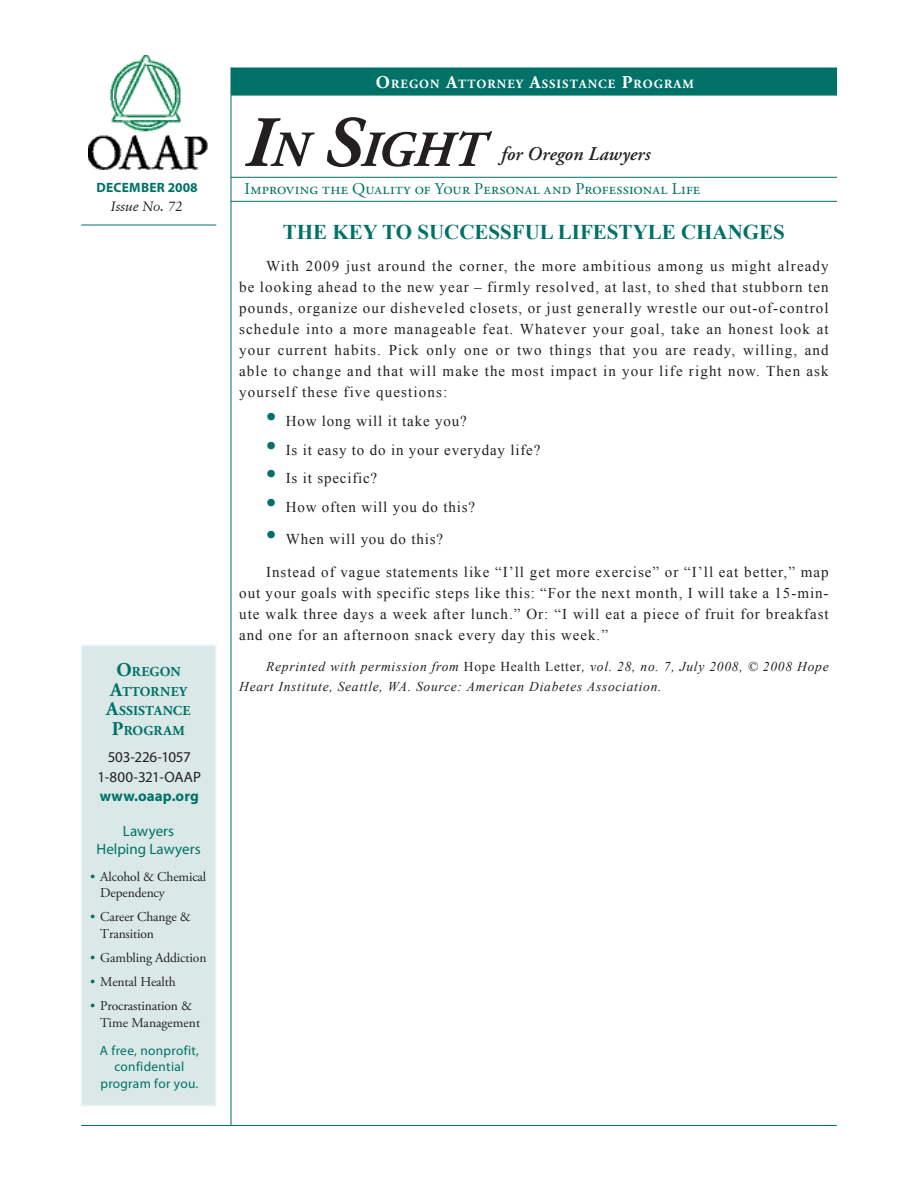
<style>
.page{position:relative;width:918px;height:1188px;background:#fff}
.page>*{position:absolute;margin:0;border:0;box-sizing:border-box;transform-origin:0 0}
.PLF_COVER{font:italic 700 50.4px "Adobe Garamond Pro";color:#231f20}
.Story_Head{font:700 21px "Times New Roman";color:#007167}
.t1{font:italic 600 19.5px "Adobe Garamond Pro";letter-spacing:.005em;color:#231f20}
.t2{font:16.5px "Adobe Garamond Pro";letter-spacing:.01em;color:#007167}
.Body_Text{font:15px/21px "Times New Roman";letter-spacing:.065em;color:#231f20;text-align:justify}
.subhead{font:15px/19.5px "Myriad Pro";letter-spacing:-.01em;color:#231f20;text-align:center}
.subhead-2{font:15px/18px "Myriad Pro";letter-spacing:.005em;color:#007167;text-align:center}
.subhead-3{font:700 13.65px/19.5px "Adobe Garamond Pro";letter-spacing:.01em;color:#007167}
.Body_Text-2{font:italic 13.5px/19.5px "Times New Roman";letter-spacing:.055em;color:#231f20}
.Mast_Bullet{font:13.5px/16.5px "Adobe Garamond Pro";letter-spacing:-.01em;color:#231f20}
.DATE{font:700 13.5px "Myriad Pro";letter-spacing:.02em;color:#007167}
.TOC_Issue_No{font:italic 13.5px "Classical Garamond BT";color:#231f20}
.subhead-4{font:13.35px/16.5px "Myriad Pro";letter-spacing:.025em;color:#007167;text-align:center}
.t3{font:700 12.6px "Adobe Garamond Pro";letter-spacing:.08em;color:#fff}
.s1{font-size:18px}
.s2{font-size:72px}
.s3{font-size:19.5px}
.s4{font-weight:700;color:#007167}
.s5{color:#007167}
.s6{font-family:"Myriad Pro";font-size:36px;color:#007167}
.s7{font-style:normal}
</style>
<div class="page">
<div style="left:81px;top:645px;width:135px;height:461px;background:#dae9e8;border:2px solid #ebf4f4"></div>
<div style="left:231px;top:68px;width:606px;height:28px;background:#007167;border:2px solid #007167"></div>
<hr style="left:231px;top:177px;width:606px;height:1px;background:#007167">
<hr style="left:231px;top:201px;width:606px;height:1px;background:#007167">
<hr style="left:81px;top:225px;width:135px;height:1px;background:#007167">
<hr style="left:231px;top:68px;width:1px;height:1058px;background:#007167">
<hr style="left:81px;top:1125px;width:756px;height:1px;background:#007167">
<img style="left:88px;top:56px;width:120px;height:113px">
<p class="t3" style="left:376px;top:77px;width:319px"><span class="s1">O</span>REGON <span class="s1">A</span>TTORNEY <span class="s1">A</span>SSISTANCE <span class="s1">P</span>ROGRAM</p>
<p class="PLF_COVER" style="left:245px;top:121px;width:241px"><span class="s2">I</span>n <span class="s2">S</span>ight</p>
<p class="t1" style="left:501px;top:143px;width:151px">for Oregon Lawyers</p>
<p class="DATE" style="left:96px;top:179px;width:103px">DECEMBER 2008</p>
<p class="t2" style="left:245px;top:179px;width:457px">Improving the Quality of Your Personal and Professional Life</p>
<p class="TOC_Issue_No" style="left:111px;top:198px;width:73px">Issue No. 72</p>
<p class="subhead-3" style="left:116px;top:663px;width:66px"><span class="s3">O</span>REGON</p>
<p class="subhead-3" style="left:106px;top:682px;width:86px"><span class="s3">A</span>TTORNEY<br><span class="s3">A</span>SSISTANCE</p>
<p class="subhead-3" style="left:112px;top:721px;width:75px"><span class="s3">P</span>ROGRAM</p>
<p class="subhead" style="left:98px;top:747px;width:105px">503-226-1057<br>1-800-321-OAAP <span class="s4">www.oaap.org</span></p>
<p class="subhead-2" style="left:96px;top:821px;width:106px">Lawyers<br>Helping Lawyers</p>
<p class="Mast_Bullet" style="left:100px;top:869px;width:108px;text-indent:-10px"><span class="s5">•</span> Alcohol &amp; Chemical<br>Dependency</p>
<p class="Mast_Bullet" style="left:100px;top:909px;width:92px;text-indent:-10px"><span class="s5">•</span> Career Change &amp;<br>Transition</p>
<p class="Mast_Bullet" style="left:90px;top:950px;width:118px"><span class="s5">•</span> Gambling Addiction</p>
<p class="Mast_Bullet" style="left:90px;top:974px;width:87px"><span class="s5">•</span> Mental Health</p>
<p class="Mast_Bullet" style="left:100px;top:998px;width:101px;text-indent:-10px"><span class="s5">•</span> Procrastination &amp;<br>Time Management</p>
<p class="subhead-4" style="left:100px;top:1042px;width:101px">A free, nonprofit, confidential program for you.</p>
<p class="Story_Head" style="left:283px;top:217px;width:504px">THE KEY TO SUCCESSFUL LIFESTYLE CHANGES</p>
<p class="Body_Text" style="left:239px;top:255px;width:591px;text-indent:27px">With 2009 just around the corner, the more ambitious among us might already be looking ahead to the new year – firmly resolved, at last, to shed that stubborn ten pounds, organize our disheveled closets, or just generally wrestle our out-of-control schedule into a more manageable feat. Whatever your goal, take an honest look at your current habits. Pick only one or two things that you are ready, willing, and able to change and that will make the most impact in your life right now. Then ask yourself these five questions:</p>
<p class="Body_Text" style="left:266px;top:410px;width:202px"><span class="s6">•</span> How long will it take you?</p>
<p class="Body_Text" style="left:266px;top:439px;width:276px"><span class="s6">•</span> Is it easy to do in your everyday life?</p>
<p class="Body_Text" style="left:266px;top:468px;width:113px"><span class="s6">•</span> Is it specific?</p>
<p class="Body_Text" style="left:266px;top:496px;width:210px"><span class="s6">•</span> How often will you do this?</p>
<p class="Body_Text" style="left:266px;top:529px;width:178px"><span class="s6">•</span> When will you do this?</p>
<p class="Body_Text" style="left:239px;top:561px;width:591px;text-indent:27px">Instead of vague statements like “I’ll get more exercise” or “I’ll eat better,” map out your goals with specific steps like this: “For the next month, I will take a 15-min&shy;ute walk three days a week after lunch.” Or: “I will eat a piece of fruit for breakfast and one for an afternoon snack every day this week.”</p>
<p class="Body_Text-2" style="left:239px;top:657px;width:591px;text-indent:27px">Reprinted with permission from <span class="s7">Hope Health Letter</span>, vol. 28, no. 7, July 2008, © 2008 Hope<br>Heart Institute, Seattle, WA. Source: American Diabetes Association.</p>
</div>
